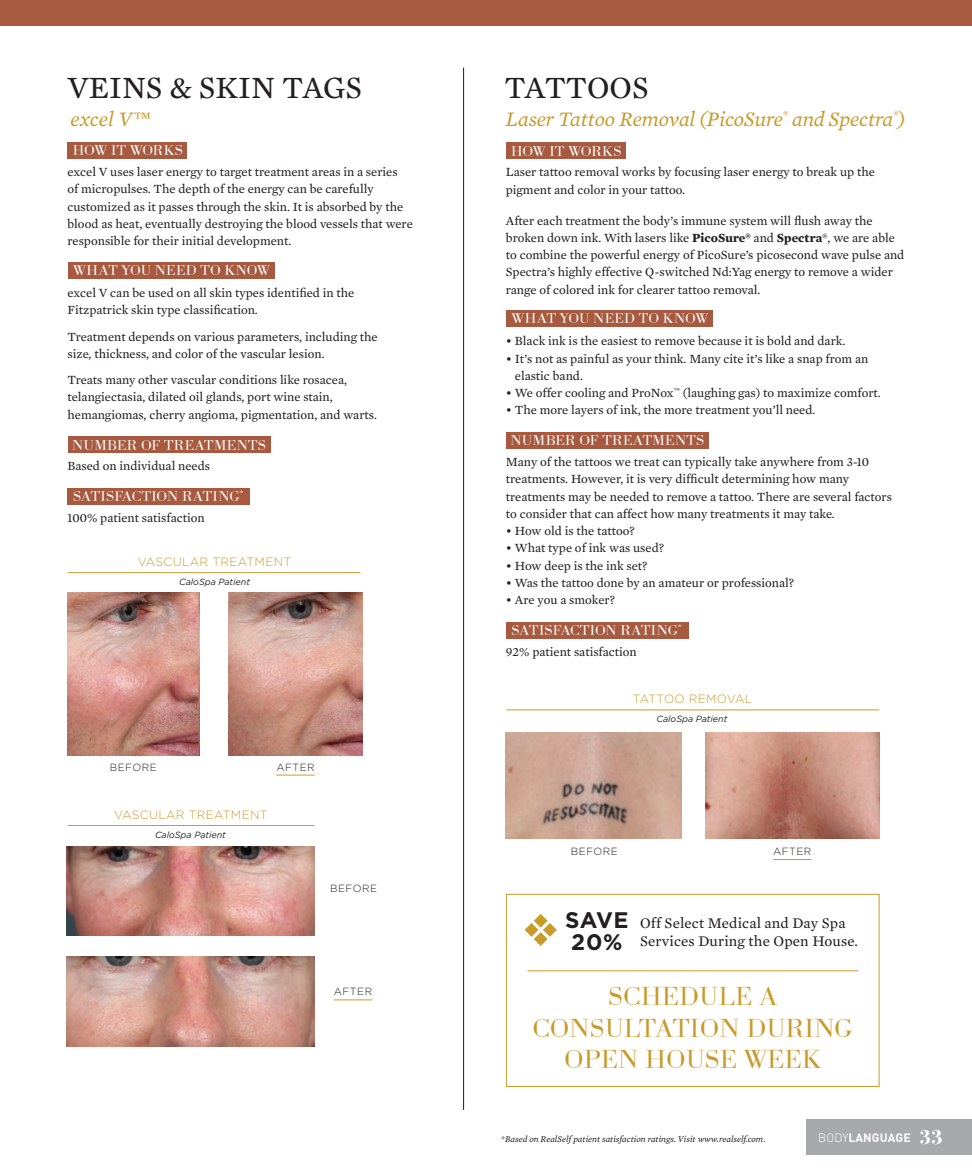
<style>
.page{position:relative;width:972px;height:1175px;background:#fff}
.page>*{position:absolute;margin:0;border:0;box-sizing:border-box;transform-origin:0 0}
.t1{font:31.5px "Mercury Text G2 Roman";color:#231f20}
.t2{font:300 27px/31.5px "Bodoni URW Ext Wid";color:#c99b2b;text-align:center}
.t3{font:700 22.5px/22.5px "Gotham";letter-spacing:.025em;color:#231f20}
.t4{font:italic 21px "Mercury Text G2";letter-spacing:-.01em;color:#c99b2b}
.t5{font:15px/18px "Mercury Text G2 Roman";letter-spacing:.01em;color:#231f20}
.t6{font:300 14.85px "Bodoni URW Ext Wid";letter-spacing:.015em;color:#fff}
.t7{font:300 14.85px "Bodoni URW Ext Wid";letter-spacing:-.005em;color:#fff}
.t8{font:300 14.85px "Bodoni URW Ext Wid";letter-spacing:-.015em;color:#fff}
.t9{font:12.75px/17.2px "Mercury Text G2 Roman";color:#231f20}
.t10{font:300 12px "Gotham";letter-spacing:.025em;color:#c99b2b}
.t11{font:700 12px "DINOT";letter-spacing:.01em;color:#fff}
.t12{font:300 10.35px "Gotham";letter-spacing:.05em;color:#231f20}
.t13{font:italic 9px "Mercury Text G2";color:#231f20}
.t14{font:italic 9px "Gotham";color:#231f20}
.s1{font-family:"Mercury Text G2";font-weight:700}
.s2{font-family:"Mercury Text G3";font-weight:700}
.s3{font-weight:300}
.s4{font-family:"Bodoni Svty Two ITCTT";font-size:21px}
</style>
<div class="page">
<div style="left:506px;top:894px;width:373px;height:192px;border:1px solid #c99b2b"></div>
<img style="left:68px;top:592px;width:131px;height:163px">
<img style="left:229px;top:592px;width:133px;height:163px">
<hr style="left:68px;top:572px;width:293px;height:1px;background:#c99b2b">
<hr style="left:276px;top:774px;width:39px;height:1px;background:#c99b2b">
<div style="left:68px;top:142px;width:119px;height:17px;background:#a85a40"></div>
<div style="left:68px;top:262px;width:207px;height:16px;background:#a85a40"></div>
<div style="left:68px;top:436px;width:203px;height:17px;background:#a85a40"></div>
<div style="left:68px;top:488px;width:182px;height:17px;background:#a85a40"></div>
<div style="left:506px;top:142px;width:119px;height:17px;background:#a85a40"></div>
<div style="left:506px;top:310px;width:207px;height:17px;background:#a85a40"></div>
<div style="left:506px;top:432px;width:203px;height:17px;background:#a85a40"></div>
<div style="left:506px;top:622px;width:182px;height:16px;background:#a85a40"></div>
<hr style="left:463px;top:68px;width:1px;height:1041px;background:#231f20">
<img style="left:506px;top:732px;width:176px;height:106px">
<img style="left:705px;top:732px;width:174px;height:106px">
<hr style="left:506px;top:709px;width:373px;height:1px;background:#c99b2b">
<hr style="left:773px;top:859px;width:38px;height:1px;background:#c99b2b">
<hr style="left:68px;top:825px;width:246px;height:1px;background:#c99b2b">
<hr style="left:334px;top:999px;width:38px;height:1px;background:#c99b2b">
<img style="left:67px;top:956px;width:247px;height:90px">
<img style="left:67px;top:846px;width:247px;height:89px">
<hr style="left:527px;top:970px;width:331px;height:1px;background:#c99b2b">
<svg style="left:525px;top:914px;width:32px;height:32px"></svg>
<div style="left:0;top:0;width:972px;height:26px;background:#a85a40"></div>
<div style="left:807px;top:1119px;width:165px;height:36px;background:#a8a9ad"></div>
<h1 class="t1" style="left:67px;top:69px;width:296px">VEINS &amp; SKIN TAGS</h1>
<h1 class="t1" style="left:504px;top:69px;width:146px">TATTOOS</h1>
<h3 class="t4" style="left:70px;top:107px;width:81px">excel V™</h3>
<h3 class="t4" style="left:506px;top:107px;width:401px">Laser Tattoo Removal (PicoSure<sup>®</sup> and Spectra<sup>®</sup>)</h3>
<p class="t8" style="left:73px;top:142px;width:112px">HOW IT WORKS</p>
<p class="t9" style="left:68px;top:163px;width:347px">excel V uses laser energy to target treatment areas in a series<br>of micropulses. The depth of the energy can be carefully customized as it passes through the skin. It is absorbed by the blood as heat, eventually destroying the blood vessels that were responsible for their initial development.</p>
<p class="t6" style="left:73px;top:261px;width:198px">WHAT YOU NEED TO KNOW</p>
<p class="t9" style="left:68px;top:284px;width:288px">excel V can be used on all skin types identified in the<br>Fitzpatrick skin type classification.</p>
<p class="t9" style="left:68px;top:328px;width:312px">Treatment depends on various parameters, including the size, thickness, and color of the vascular lesion.</p>
<p class="t9" style="left:68px;top:371px;width:311px">Treats many other vascular conditions like rosacea, telangiectasia, dilated oil glands, port wine stain, hemangiomas, cherry angioma, pigmentation, and warts.</p>
<p class="t6" style="left:72px;top:436px;width:195px">NUMBER OF TREATMENTS</p>
<p class="t9" style="left:68px;top:457px;width:144px">Based on individual needs</p>
<p class="t7" style="left:73px;top:488px;width:172px">SATISFACTION RATING<sup>*</sup></p>
<p class="t9" style="left:68px;top:509px;width:139px">100% patient satisfaction</p>
<p class="t10" style="left:138px;top:555px;width:155px">VASCULAR TREATMENT</p>
<p class="t14" style="left:179px;top:577px;width:72px">CaloSpa Patient</p>
<p class="t12" style="left:110px;top:761px;width:49px">BEFORE</p>
<p class="t12" style="left:276px;top:761px;width:40px">AFTER</p>
<p class="t10" style="left:114px;top:808px;width:155px">VASCULAR TREATMENT</p>
<p class="t14" style="left:155px;top:829px;width:72px">CaloSpa Patient</p>
<p class="t12" style="left:330px;top:882px;width:49px">BEFORE</p>
<p class="t12" style="left:334px;top:986px;width:40px">AFTER</p>
<p class="t8" style="left:511px;top:142px;width:112px">HOW IT WORKS</p>
<p class="t9" style="left:506px;top:164px;width:371px">Laser tattoo removal works by focusing laser energy to break up the pigment and color in your tattoo.</p>
<p class="t9" style="left:506px;top:212px;width:400px">After each treatment the body’s immune system will flush away the broken down ink. With lasers like <span class="s1">PicoSure®</span> and <span class="s2">Spectra</span>®, we are able to combine the powerful energy of PicoSure’s picosecond wave pulse and Spectra’s highly effective Q-switched Nd:Yag energy to remove a wider range of colored ink for clearer tattoo removal.</p>
<p class="t6" style="left:512px;top:310px;width:198px">WHAT YOU NEED TO KNOW</p>
<p class="t9" style="left:506px;top:332px;width:341px">• Black ink is the easiest to remove because it is bold and dark.</p>
<p class="t9" style="left:515px;top:350px;width:355px;text-indent:-9px">• It’s not as painful as your think. Many cite it’s like a snap from an elastic band.</p>
<p class="t9" style="left:506px;top:384px;width:376px">• We offer cooling and ProNox<sup>™</sup> (laughing gas) to maximize comfort.</p>
<p class="t9" style="left:506px;top:401px;width:311px">• The more layers of ink, the more treatment you’ll need.</p>
<p class="t6" style="left:510px;top:432px;width:195px">NUMBER OF TREATMENTS</p>
<p class="t9" style="left:506px;top:453px;width:388px">Many of the tattoos we treat can typically take anywhere from 3-10 treatments. However, it is very difficult determining how many treatments may be needed to remove a tattoo. There are several factors to consider that can affect how many treatments it may take.</p>
<p class="t9" style="left:506px;top:522px;width:130px">• How old is the tattoo?</p>
<p class="t9" style="left:506px;top:539px;width:160px">• What type of ink was used?</p>
<p class="t9" style="left:506px;top:557px;width:143px">• How deep is the ink set?</p>
<p class="t9" style="left:506px;top:574px;width:290px">• Was the tattoo done by an amateur or professional?</p>
<p class="t9" style="left:506px;top:591px;width:111px">• Are you a smoker?</p>
<p class="t7" style="left:511px;top:621px;width:172px">SATISFACTION RATING<sup>*</sup></p>
<p class="t9" style="left:506px;top:643px;width:132px">92% patient satisfaction</p>
<p class="t10" style="left:633px;top:692px;width:121px">TATTOO REMOVAL</p>
<p class="t14" style="left:656px;top:714px;width:72px">CaloSpa Patient</p>
<p class="t12" style="left:571px;top:845px;width:49px">BEFORE</p>
<p class="t12" style="left:773px;top:845px;width:40px">AFTER</p>
<h3 class="t3" style="left:565px;top:907px;width:65px">SAVE<br>20%</h3>
<p class="t5" style="left:640px;top:913px;width:219px">Off Select Medical and Day Spa<br>Services During the Open House.</p>
<h2 class="t2" style="left:532px;top:981px;width:322px">SCHEDULE A<br>CONSULTATION DURING<br>OPEN HOUSE WEEK</h2>
<p class="t13" style="left:501px;top:1133px;width:266px">*Based on RealSelf patient satisfaction ratings. Visit www.realself.com.</p>
<p class="t11" style="left:818px;top:1130px;width:126px"><span class="s3">BODY</span>LANGUAGE <span class="s4">33</span></p>
</div>
